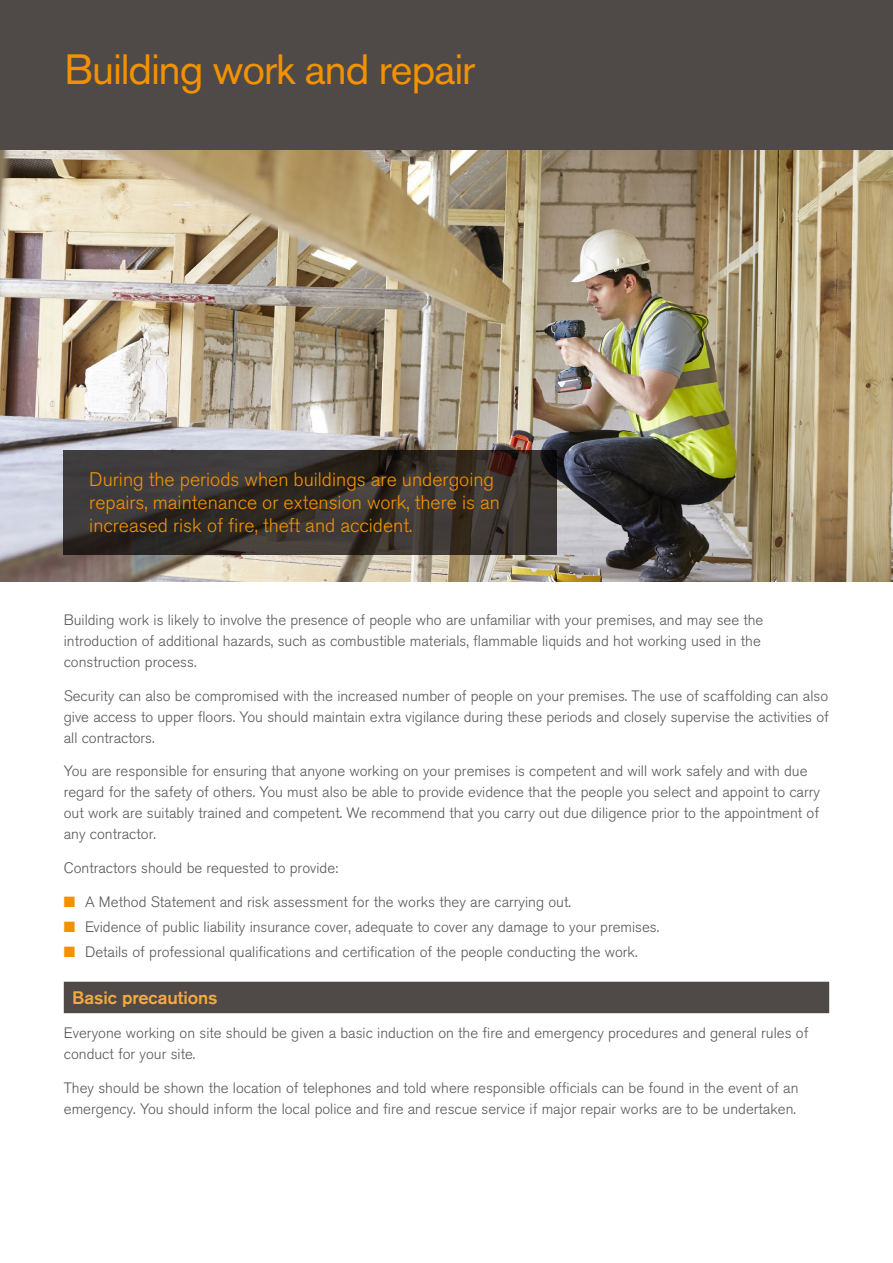
<style>
.page{position:relative;width:893px;height:1263px;background:#fff}
.page>*{position:absolute;margin:0;border:0;box-sizing:border-box;transform-origin:0 0}
.t1{font:42px "Akzidenz Grotesk BQ";letter-spacing:-.025em;color:#f39200}
.t2{font:300 19.5px/23.4px "Akzidenz Grotesk BQ";color:#f39200}
.t3{font:500 18px "Akzidenz Grotesk BQ";letter-spacing:-.005em;color:#f7a941}
.t4{font:300 15px/21px "Akzidenz Grotesk BQ";color:#575756}
.s1{color:#f39200}
</style>
<div class="page">
<img style="left:0;top:150px;width:893px;height:431px">
<svg style="left:64px;top:450px;width:493px;height:104px;background:#37312d"></svg>
<div style="left:64px;top:982px;width:765px;height:31px;background:#4f4a47"></div>
<div style="left:0;top:0;width:893px;height:150px;background:#4f4a47"></div>
<h1 class="t1" style="left:64px;top:45px;width:412px">Building work and repair</h1>
<h3 class="t2" style="left:89px;top:468px;width:412px">During the periods when buildings are undergoing repairs, maintenance or extension work, there is an increased risk of fre, theft and accident.</h3>
<p class="t4" style="left:64px;top:609px;width:701px">Building work is likely to involve the presence of people who are unfamiliar with your premises, and may see the introduction of additional hazards, such as combustible materials, flammable liquids and hot working used in the construction process.</p>
<p class="t4" style="left:64px;top:685px;width:767px;text-align:justify">Security can also be compromised with the increased number of people on your premises. The use of scaffolding can also give access to upper floors. You should maintain extra vigilance during these periods and closely supervise the activities of all contractors.</p>
<p class="t4" style="left:64px;top:761px;width:758px">You are responsible for ensuring that anyone working on your premises is competent and will work safely and with due regard for the safety of others. You must also be able to provide evidence that the people you select and appoint to carry out work are suitably trained and competent. We recommend that you carry out due diligence prior to the appointment of any contractor.</p>
<p class="t4" style="left:64px;top:858px;width:276px">Contractors should be requested to provide:</p>
<p class="t4" style="left:64px;top:891px;width:509px"><span class="s1">■</span> A Method Statement and risk assessment for the works they are carrying out.</p>
<p class="t4" style="left:64px;top:917px;width:597px"><span class="s1">■</span> Evidence of public liability insurance cover, adequate to cover any damage to your premises.</p>
<p class="t4" style="left:64px;top:942px;width:575px"><span class="s1">■</span> Details of professional qualifications and certification of the people conducting the work.</p>
<p class="t3" style="left:72px;top:987px;width:147px">Basic precautions</p>
<p class="t4" style="left:64px;top:1022px;width:746px">Everyone working on site should be given a basic induction on the fire and emergency procedures and general rules of conduct for your site.</p>
<p class="t4" style="left:64px;top:1077px;width:736px">They should be shown the location of telephones and told where responsible officials can be found in the event of an emergency. You should inform the local police and fire and rescue service if major repair works are to be undertaken.</p>
</div>
